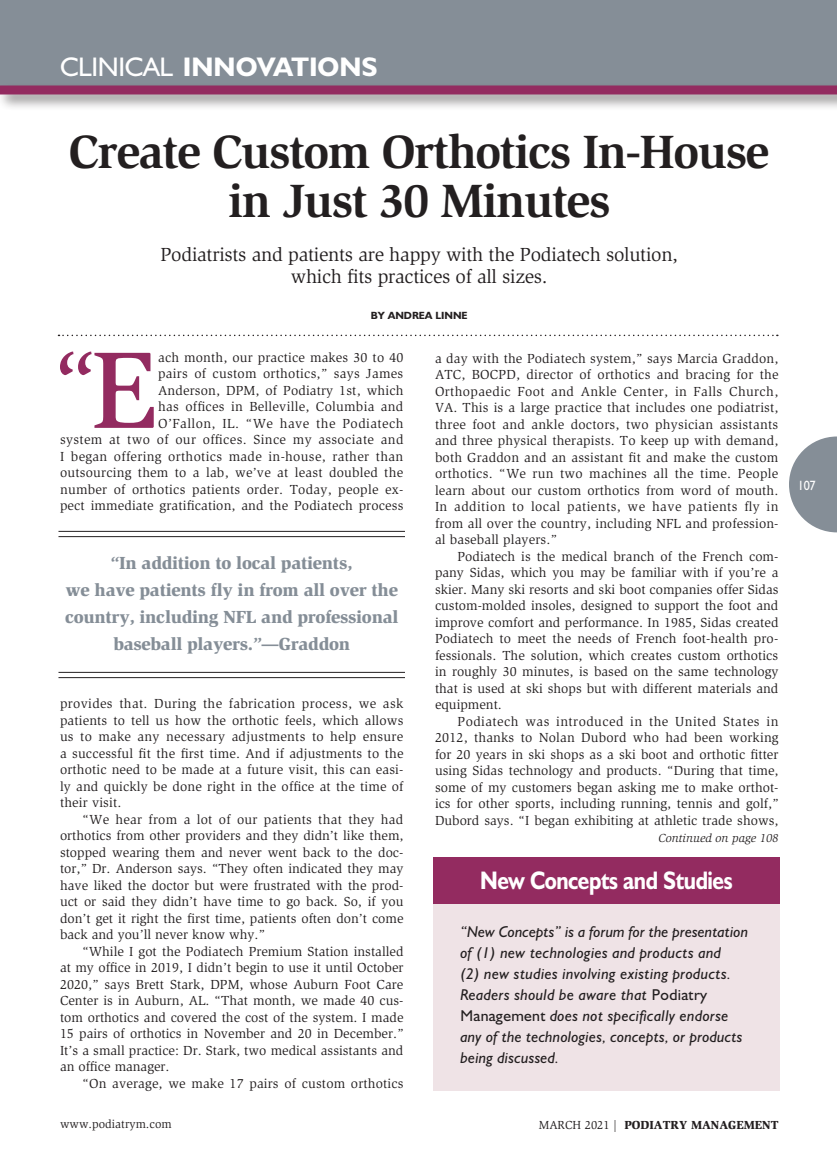
<style>
.page{position:relative;width:837px;height:1161px;background:#fff}
.page>*{position:absolute;margin:0;border:0;box-sizing:border-box;transform-origin:0 0}
._2011-Intl_Cap{font:500 100.8px "Slimbach";color:#932b60;scale:.88 1}
._2019-Clinical_Innov{font:700 48px/49.5px "Slimbach";letter-spacing:-.03em;color:#231f20;text-align:center}
.t1{font:700 27px "Humanist 521 BT";color:#fff}
.objectives{font:700 25.5px "Humanist 521 BT";letter-spacing:-.02em;color:#fff;scale:.85 1}
._2019-Clinical_Innov-2{font:19.5px "Slimbach";letter-spacing:-.015em;color:#231f20}
._2011-Callout{font:900 18px/27px "Slimbach";letter-spacing:-.015em;color:#858e97;text-align:center}
.objectives-2{font:italic 15.75px/21px "Humanist 521 BT";letter-spacing:.02em;color:#231f20}
.objectives-3{font:italic 15.75px/21px "Humanist 521 BT";color:#231f20}
._2011-Global_Text{font:13.5px/16.5px "Slimbach";color:#231f20;text-align:justify}
._2011-Intl_Cap-2{font:13.5px/16.5px "Slimbach";letter-spacing:.02em;color:#231f20;text-align:right}
.t2{font:13.5px "Humanist 521 BT";color:#fff;scale:.9 1}
.t3{font:900 12px "Slimbach";color:#231f20}
.t4{font:italic 12px "Slimbach";color:#231f20}
.t5{font:12px "Slimbach";color:#231f20}
._2011-Byline{font:700 10.5px "Humanist 521 BT";color:#231f20}
.s1{font-weight:400}
.s2{font-size:112.05px}
.s3{font-style:normal}
</style>
<div class="page">
<svg style="left:789px;top:436px;width:48px;height:96px"></svg>
<div style="left:0;top:0;width:837px;height:88px;background:#858e97"></div>
<div style="left:0;top:82px;width:837px;height:29px;background:#231f20;opacity:.5"></div>
<div style="left:0;top:86px;width:837px;height:8px;background:#932b60"></div>
<div style="left:434px;top:894px;width:346px;height:196px;background:#efe3e6"></div>
<div style="left:434px;top:857px;width:346px;height:47px;background:#932b60"></div>
<svg style="left:58px;top:335px;width:720px;height:1px"></svg>
<hr style="left:58px;top:531px;width:347px;height:1px;background:#231f20">
<hr style="left:58px;top:536px;width:347px;height:1px;background:#231f20">
<hr style="left:58px;top:672px;width:347px;height:1px;background:#231f20">
<hr style="left:58px;top:677px;width:347px;height:1px;background:#231f20">
<p class="t1" style="left:60px;top:50px;width:319px"><span class="s1">CLINICAL</span> INNOVATIONS</p>
<p class="_2019-Clinical_Innov" style="left:69px;top:127px;width:702px">Create Custom Orthotics In-House in Just 30 Minutes</p>
<p class="_2019-Clinical_Innov-2" style="left:160px;top:243px;width:519px">Podiatrists and patients are happy with the Podiatech solution,</p>
<p class="_2019-Clinical_Innov-2" style="left:291px;top:265px;width:258px">which fits practices of all sizes.</p>
<p class="_2011-Byline" style="left:371px;top:309px;width:98px">BY ANDREA LINNE</p>
<p class="_2011-Intl_Cap" style="left:56px;top:326px;width:116px">“<span class="s2">E</span></p>
<p class="_2011-Intl_Cap-2" style="left:60px;top:349px;width:345px">ach month, our practice makes 30 to 40<br>pairs of custom orthotics,” says James<br>Anderson, DPM, of Podiatry 1st, which<br>has offices in Belleville, Columbia and<br>O’Fallon, IL. “We have the Podiatech<br>system at two of our offices. Since my associate and I began offering orthotics made in-house, rather than outsourcing them to a lab, we’ve at least doubled the number of orthotics patients order. Today, people ex&shy;pect immediate gratification, and the Podiatech process</p>
<p class="_2011-Callout" style="left:111px;top:549px;width:243px">“In addition to local patients,</p>
<p class="_2011-Callout" style="left:65px;top:576px;width:335px">we have patients fly in from all over the country, including NFL and professional baseball players.”—Graddon</p>
<p class="_2011-Intl_Cap-2" style="left:60px;top:696px;width:345px;text-align:justify">provides that. During the fabrication process, we ask patients to tell us how the orthotic feels, which allows us to make any necessary adjustments to help ensure a successful fit the first time. And if adjustments to the orthotic need to be made at a future visit, this can easi&shy;ly and quickly be done right in the office at the time of their visit.</p>
<p class="_2011-Global_Text" style="left:60px;top:811px;width:345px;text-indent:23px">“We hear from a lot of our patients that they had orthotics from other providers and they didn’t like them, stopped wearing them and never went back to the doc&shy;tor,” Dr. Anderson says. “They often indicated they may have liked the doctor but were frustrated with the prod&shy;uct or said they didn’t have time to go back. So, if you don’t get it right the first time, patients often don’t come back and you’ll never know why.”</p>
<p class="_2011-Global_Text" style="left:60px;top:943px;width:345px;text-indent:23px">“While I got the Podiatech Premium Station installed at my office in 2019, I didn’t begin to use it until October 2020,” says Brett Stark, DPM, whose Auburn Foot Care Center is in Auburn, AL. “That month, we made 40 cus&shy;tom orthotics and covered the cost of the system. I made 15 pairs of orthotics in November and 20 in December.” It’s a small practice: Dr. Stark, two medical assistants and an office manager.</p>
<p class="_2011-Global_Text" style="left:83px;top:1075px;width:322px">“On average, we make 17 pairs of custom orthotics</p>
<p class="_2011-Global_Text" style="left:435px;top:350px;width:345px">a day with the Podiatech system,” says Marcia Graddon, ATC, BOCPD, director of orthotics and bracing for the Orthopaedic Foot and Ankle Center, in Falls Church, VA. This is a large practice that includes one podiatrist, three foot and ankle doctors, two physician assistants and three physical therapists. To keep up with demand, both Graddon and an assistant fit and make the custom orthotics. “We run two machines all the time. People learn about our custom orthotics from word of mouth.<br>In addition to local patients, we have patients fly in from all over the country, including NFL and profession&shy;al baseball players.”</p>
<p class="_2011-Global_Text" style="left:435px;top:548px;width:345px;text-indent:22px">Podiatech is the medical branch of the French com&shy;pany Sidas, which you may be familiar with if you’re a skier. Many ski resorts and ski boot companies offer Sidas custom-molded insoles, designed to support the foot and improve comfort and performance. In 1985, Sidas created Podiatech to meet the needs of French foot-health pro&shy;fessionals. The solution, which creates custom orthotics in roughly 30 minutes, is based on the same technology that is used at ski shops but with different materials and equipment.</p>
<p class="_2011-Global_Text" style="left:435px;top:713px;width:345px;text-indent:23px">Podiatech was introduced in the United States in 2012, thanks to Nolan Dubord who had been working for 20 years in ski shops as a ski boot and orthotic fitter using Sidas technology and products. “During that time, some of my customers began asking me to make orthot&shy;ics for other sports, including running, tennis and golf,” Dubord says. “I began exhibiting at athletic trade shows,</p>
<p class="t4" style="left:659px;top:831px;width:121px">Continued on page 108</p>
<p class="objectives" style="left:480px;top:865px;width:299px">New Concepts and Studies</p>
<p class="objectives-3" style="left:460px;top:921px;width:289px">“New Concepts” is a forum for the presentation of (1) new technologies and products and</p>
<p class="objectives-2" style="left:460px;top:963px;width:272px">(2) new studies involving existing products.<br>Readers should be aware that <span class="s3">Podiatry</span></p>
<p class="objectives-2" style="left:460px;top:1005px;width:270px"><span class="s3">Management</span> does not specifically endorse</p>
<p class="objectives-2" style="left:460px;top:1026px;width:284px">any of the technologies, concepts, or products being discussed.</p>
<p class="t5" style="left:60px;top:1117px;width:113px">www.podiatrym.com</p>
<p class="t3" style="left:539px;top:1117px;width:241px"><span class="s1">MARCH 2021 |</span> PODIATRY MANAGEMENT</p>
<p class="t2" style="left:798px;top:477px;width:21px">107</p>
</div>
